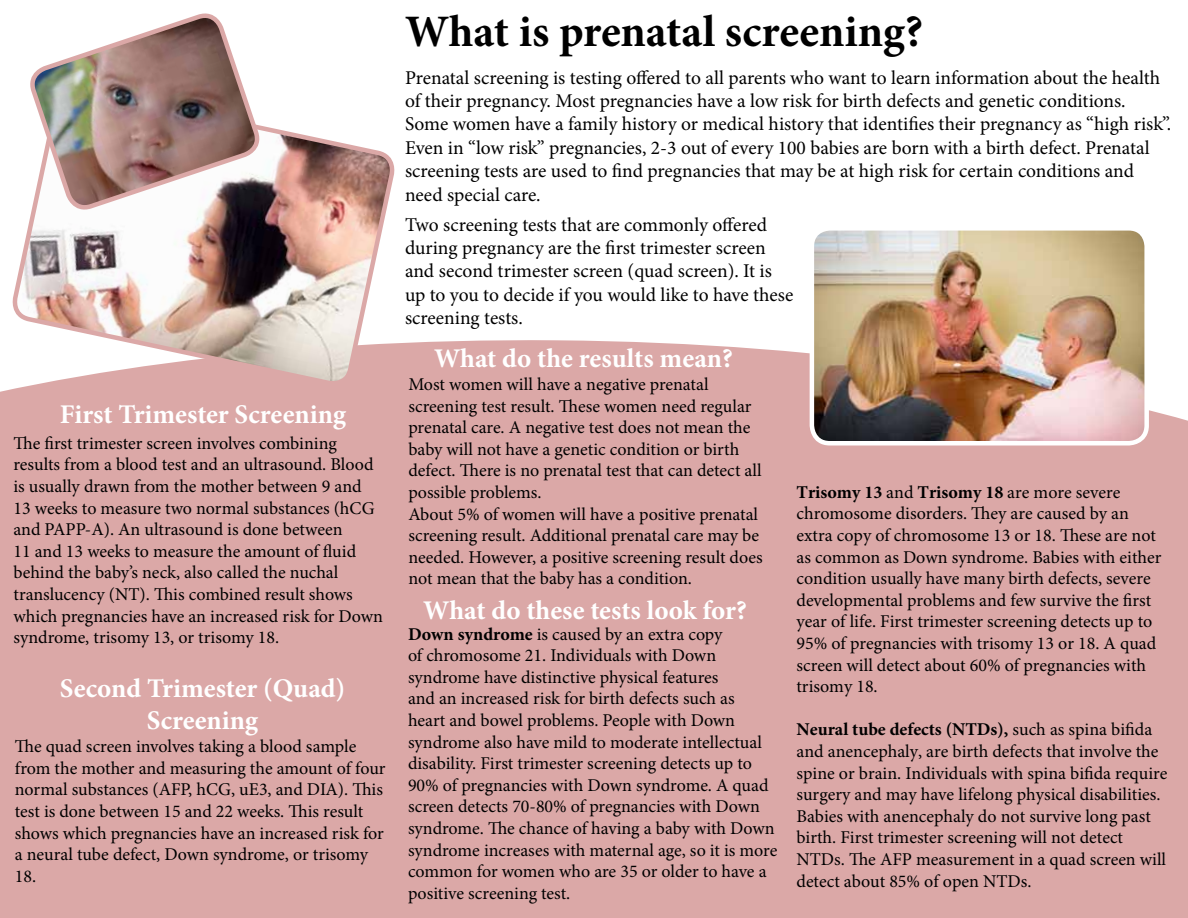
<style>
.page{position:relative;width:1188px;height:918px;background:#fff}
.page>*{position:absolute;margin:0;border:0;box-sizing:border-box;transform-origin:0 0}
.t1{font:700 45px "Minion Pro";color:#000}
.t2{font:700 27px/32.4px "Minion Pro";color:#fff;text-align:center}
.t3{font:19.5px/23.4px "Minion Pro";color:#000}
.t4{font:18px/21.6px "Minion Pro";color:#000}
.s1{font-weight:700}
</style>
<div class="page">
<div style="left:0;top:340px;width:1188px;height:578px;background:#dba8a7"></div>
<img style="left:812px;top:231px;width:335px;height:212px">
<div style="left:810px;top:226px;width:339px;height:220px;border:4px solid #fff;border-radius:18px"></div>
<div style="left:1165px;top:254px;width:12px;height:142px;background:#fff"></div>
<img style="left:10px;top:126px;width:387px;height:263px">
<img style="left:28px;top:13px;width:234px;height:209px">
<h2 class="t2" style="left:60px;top:398px;width:288px">First Trimester Screening</h2>
<p class="t4" style="left:14px;top:432px;width:371px">The first trimester screen involves combining results from a blood test and an ultrasound. Blood is usually drawn from the mother between 9 and 13 weeks to measure two normal substances (hCG and PAPP-A). An ultrasound is done between<br>11 and 13 weeks to measure the amount of fluid behind the baby’s neck, also called the nuchal translucency (NT). This combined result shows which pregnancies have an increased risk for Down syndrome, trisomy 13, or trisomy 18.</p>
<h2 class="t2" style="left:60px;top:672px;width:287px">Second Trimester (Quad)<br>Screening</h2>
<p class="t4" style="left:15px;top:736px;width:372px">The quad screen involves taking a blood sample from the mother and measuring the amount of four normal substances (AFP, hCG, uE3, and DIA). This test is done between 15 and 22 weeks. This result shows which pregnancies have an increased risk for a neural tube defect, Down syndrome, or trisomy 18.</p>
<h1 class="t1" style="left:405px;top:0;width:520px">What is prenatal screening?</h1>
<p class="t3" style="left:405px;top:66px;width:768px">Prenatal screening is testing offered to all parents who want to learn information about the health of their pregnancy. Most pregnancies have a low risk for birth defects and genetic conditions.<br>Some women have a family history or medical history that identifies their pregnancy as “high risk”.<br>Even in “low risk” pregnancies, 2-3 out of every 100 babies are born with a birth defect. Prenatal screening tests are used to find pregnancies that may be at high risk for certain conditions and need special care.</p>
<p class="t3" style="left:405px;top:213px;width:390px">Two screening tests that are commonly offered during pregnancy are the first trimester screen and second trimester screen (quad screen). It is up to you to decide if you would like to have these screening tests.</p>
<h2 class="t2" style="left:434px;top:342px;width:300px">What do the results mean?</h2>
<p class="t4" style="left:408px;top:373px;width:356px">Most women will have a negative prenatal screening test result. These women need regular prenatal care. A negative test does not mean the baby will not have a genetic condition or birth defect. There is no prenatal test that can detect all possible problems.<br>About 5% of women will have a positive prenatal screening result. Additional prenatal care may be needed. However, a positive screening result does not mean that the baby has a condition.</p>
<h2 class="t2" style="left:423px;top:594px;width:325px">What do these tests look for?</h2>
<p class="t4" style="left:408px;top:623px;width:371px"><span class="s1">Down syndrome</span> is caused by an extra copy<br>of chromosome 21. Individuals with Down syndrome have distinctive physical features<br>and an increased risk for birth defects such as<br>heart and bowel problems. People with Down syndrome also have mild to moderate intellectual disability. First trimester screening detects up to 90% of pregnancies with Down syndrome. A quad screen detects 70-80% of pregnancies with Down syndrome. The chance of having a baby with Down syndrome increases with maternal age, so it is more common for women who are 35 or older to have a positive screening test.</p>
<p class="t4" style="left:796px;top:481px;width:366px"><span class="s1">Trisomy 13</span> and <span class="s1">Trisomy 18</span> are more severe chromosome disorders. They are caused by an extra copy of chromosome 13 or 18. These are not as common as Down syndrome. Babies with either condition usually have many birth defects, severe developmental problems and few survive the first year of life. First trimester screening detects up to 95% of pregnancies with trisomy 13 or 18. A quad screen will detect about 60% of pregnancies with trisomy 18.</p>
<p class="t4" style="left:796px;top:719px;width:373px"><span class="s1">Neural tube defects (NTDs),</span> such as spina bifida and anencephaly, are birth defects that involve the spine or brain. Individuals with spina bifida require surgery and may have lifelong physical disabilities.<br>Babies with anencephaly do not survive long past birth. First trimester screening will not detect NTDs. The AFP measurement in a quad screen will detect about 85% of open NTDs.</p>
</div>
